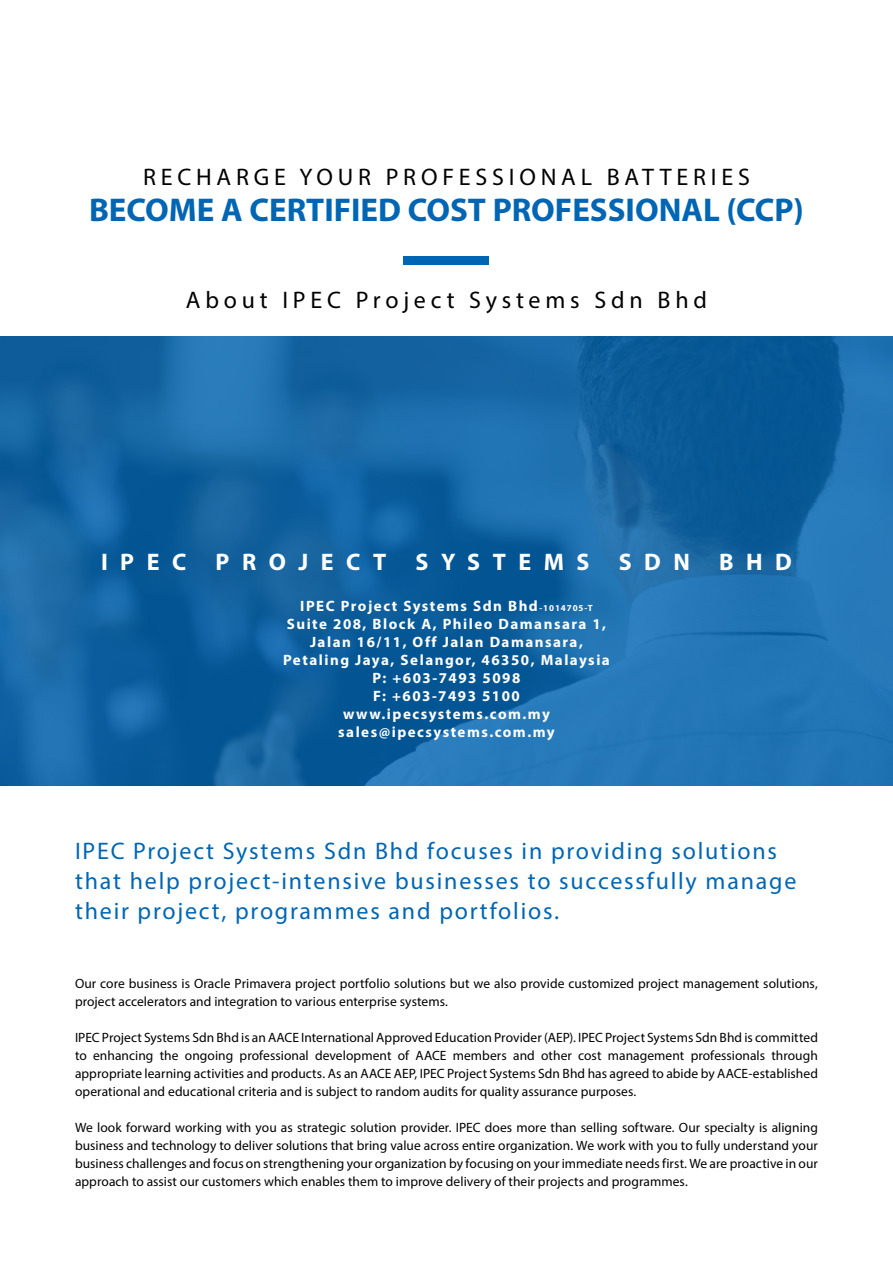
<style>
.page{position:relative;width:893px;height:1263px;background:#fff}
.page>*{position:absolute;margin:0;border:0;box-sizing:border-box;transform-origin:0 0}
.t1{font:700 33px "Myriad Pro";color:#0066b3}
.t2{font:24px/29.8px "Myriad Pro";letter-spacing:.075em;color:#0066b3}
.t3{font:24px "Myriad Pro";letter-spacing:.2em;color:#000}
.t4{font:700 24px "Myriad Pro";letter-spacing:.52em;color:#fff}
.t5{font:700 15px/18px "Myriad Pro";letter-spacing:.1em;color:#fff;text-align:center}
.t6{font:13.5px/18px "Myriad Pro";letter-spacing:.005em;color:#000;text-align:justify}
.s1{font-size:9px}
</style>
<div class="page">
<div style="left:404px;top:256px;width:85px;height:8px;background:#0066b3"></div>
<img style="left:0;top:336px;width:893px;height:450px">
<h2 class="t3" style="left:143px;top:162px;width:608px">RECHARGE YOUR PROFESSIONAL BATTERIES</h2>
<h1 class="t1" style="left:89px;top:188px;width:716px">BECOME A CERTIFIED COST PROFESSIONAL (CCP)</h1>
<h2 class="t3" style="left:186px;top:285px;width:523px">About IPEC Project Systems Sdn Bhd</h2>
<h2 class="t4" style="left:101px;top:546px;width:692px">IPEC PROJECT SYSTEMS SDN BHD</h2>
<p class="t5" style="left:283px;top:597px;width:328px">IPEC Project Systems Sdn Bhd<span class="s1">-1014705-T<br></span>Suite 208, Block A, Phileo Damansara 1,<br>Jalan 16/11, Off Jalan Damansara,<br>Petaling Jaya, Selangor, 46350, Malaysia<br>P: +603-7493 5098<br>F: +603-7493 5100 www.ipecsystems.com.my sales@ipecsystems.com.my</p>
<h2 class="t2" style="left:75px;top:836px;width:723px">IPEC Project Systems Sdn Bhd focuses in providing solutions that help project-intensive businesses to successfully manage their project, programmes and portfolios.</h2>
<p class="t6" style="left:75px;top:974px;width:744px">Our core business is Oracle Primavera project portfolio solutions but we also provide customized project management solutions, project accelerators and integration to various enterprise systems.</p>
<p class="t6" style="left:75px;top:1028px;width:744px">IPEC Project Systems Sdn Bhd is an AACE International Approved Education Provider (AEP). IPEC Project Systems Sdn Bhd is committed to enhancing the ongoing professional development of AACE members and other cost management professionals through appropriate learning activities and products. As an AACE AEP, IPEC Project Systems Sdn Bhd has agreed to abide by AACE-established operational and educational criteria and is subject to random audits for quality assurance purposes.</p>
<p class="t6" style="left:75px;top:1118px;width:744px">We look forward working with you as strategic solution provider. IPEC does more than selling software. Our specialty is aligning business and technology to deliver solutions that bring value across entire organization. We work with you to fully understand your business challenges and focus on strengthening your organization by focusing on your immediate needs first. We are proactive in our approach to assist our customers which enables them to improve delivery of their projects and programmes.</p>
</div>
